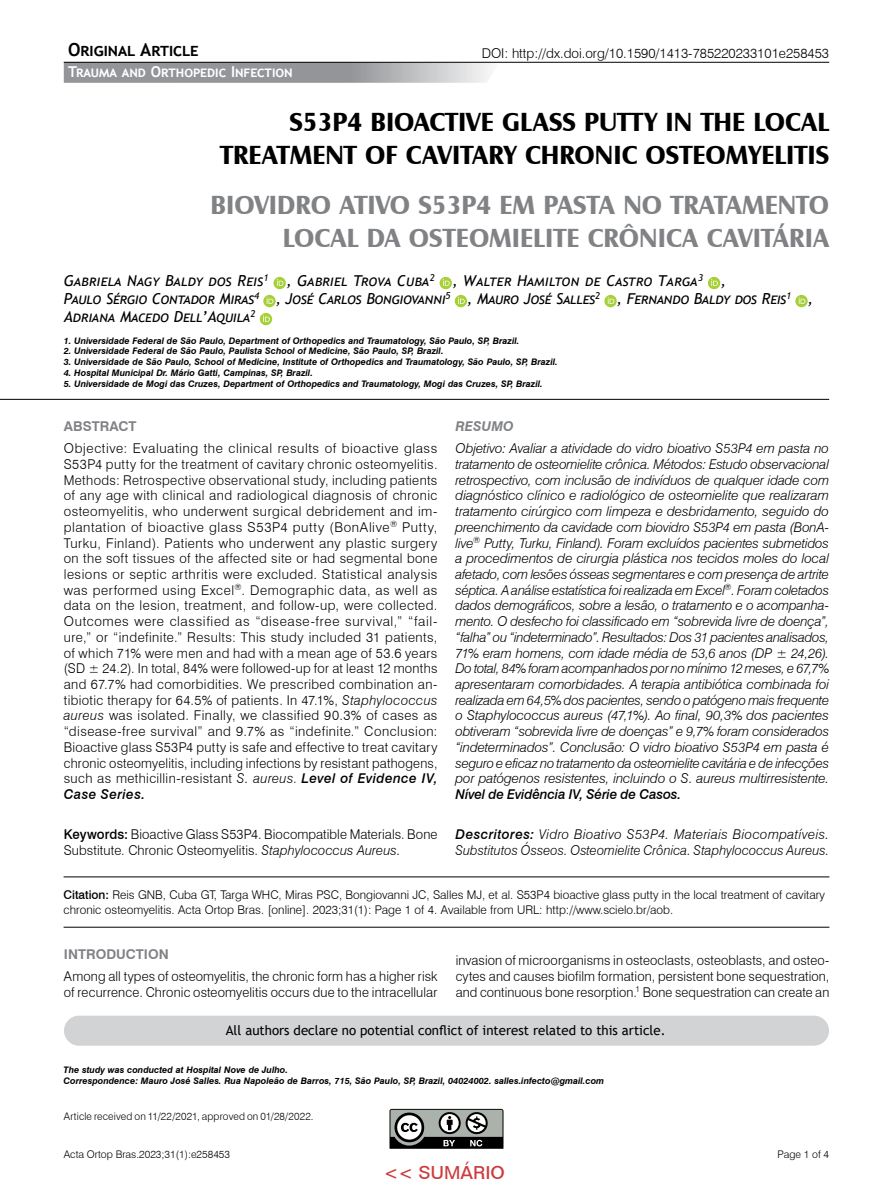
<style>
.page{position:relative;width:893px;height:1191px;background:#fff}
.page>*{position:absolute;margin:0;border:0;box-sizing:border-box;transform-origin:0 0}
.t1{font:700 27px/33px "Castle T";color:#000;text-align:right}
.t2{font:700 27px/33px "Castle T";color:#808285;text-align:right}
.t3{font:700 18px "Trebuchet MS";color:#000}
.t4{font:500 18px "Folio BT";color:#cd3c3d}
.t5{font:italic 15px/18px "Trebuchet MS";letter-spacing:-.01em;color:#000}
.t6{font:700 15px "Trebuchet MS";color:#fff}
.t7{font:300 13.5px/15.8px "Swiss 721 BT";letter-spacing:.01em;color:#000;text-align:justify}
.t8{font:italic 300 13.5px/15.8px "Swiss 721 BT";letter-spacing:.005em;color:#000;text-align:justify}
.t9{font:13.5px "Trebuchet MS";color:#000}
.t10{font:italic 500 13.5px "Swiss 721 BT";letter-spacing:-.01em;color:#000}
.t11{font:700 13.5px "Swiss 721 BT";color:#808285}
.t12{font:italic 700 13.5px "Swiss 721 BT";color:#808285}
.t13{font:300 12px/15px "Swiss 721 BT";color:#000}
.t14{font:300 10.5px "Swiss 721 BT";letter-spacing:.005em;color:#000}
.t15{font:italic 700 9px/10.8px "Swiss 721 BT";color:#000}
.s1{font-style:italic}
.s2{font-weight:500;font-style:italic}
.s3{font-weight:500}
</style>
<div class="page">
<svg style="left:64px;top:63px;width:425px;height:20px;background:#a3a5a7"></svg>
<svg style="left:389px;top:1108px;width:114px;height:40px;background:#777a77"></svg>
<hr style="left:64px;top:62px;width:765px;height:1px;background:#000">
<hr style="left:64px;top:876px;width:765px;height:1px;background:#000">
<hr style="left:64px;top:926px;width:765px;height:1px;background:#000">
<div style="left:64px;top:1015px;width:765px;height:30px;background:#d1d3d4;border-radius:15px"></div>
<svg style="left:273px;top:277px;width:13px;height:12px"></svg>
<svg style="left:277px;top:279px;width:6px;height:7px"></svg>
<div style="left:440px;top:277px;width:12px;height:12px;background:#a6cf38;border-radius:50%"></div>
<svg style="left:443px;top:279px;width:7px;height:7px"></svg>
<div style="left:708px;top:277px;width:12px;height:12px;background:#a6cf38;border-radius:50%"></div>
<svg style="left:711px;top:279px;width:7px;height:7px"></svg>
<svg style="left:263px;top:295px;width:13px;height:12px"></svg>
<svg style="left:267px;top:297px;width:6px;height:7px"></svg>
<div style="left:455px;top:295px;width:12px;height:12px;background:#a6cf38;border-radius:50%"></div>
<svg style="left:458px;top:297px;width:7px;height:7px"></svg>
<svg style="left:604px;top:295px;width:13px;height:12px"></svg>
<svg style="left:608px;top:297px;width:6px;height:7px"></svg>
<svg style="left:795px;top:295px;width:13px;height:12px"></svg>
<svg style="left:799px;top:297px;width:6px;height:7px"></svg>
<div style="left:260px;top:313px;width:12px;height:12px;background:#a6cf38;border-radius:50%"></div>
<svg style="left:263px;top:315px;width:7px;height:7px"></svg>
<hr style="left:0;top:399px;width:829px;height:1px;background:#000">
<h2 class="t3" style="left:68px;top:39px;width:132px">Original Article</h2>
<p class="t6" style="left:68px;top:63px;width:226px">Trauma and Orthopedic Infection</p>
<p class="t7" style="left:482px;top:46px;width:349px">DOI: http://dx.doi.org/10.1590/1413-785220233101e258453</p>
<h1 class="t1" style="left:220px;top:105px;width:611px">S53P4 BIOACTIVE GLASS PUTTY IN THE LOCAL<br>TREATMENT OF CAVITARY CHRONIC OSTEOMYELITIS</h1>
<h1 class="t2" style="left:211px;top:188px;width:620px">BIOVIDRO ATIVO S53P4 EM PASTA NO TRATAMENTO<br>LOCAL DA OSTEOMIELITE CRÔNICA CAVITÁRIA</h1>
<p class="t5" style="left:64px;top:272px;width:751px">Gabriela Nagy Baldy dos Reis<sup>1</sup> , Gabriel Trova Cuba<sup>2</sup> , Walter Hamilton de Castro Targa<sup>3</sup> ,<br>Paulo Sérgio Contador Miras<sup>4</sup> , José Carlos Bongiovanni<sup>5</sup> , Mauro José Salles<sup>2</sup> , Fernando Baldy dos Reis<sup>1</sup> ,<br>Adriana Macedo Dell’Aquila<sup>2</sup></p>
<p class="t15" style="left:64px;top:335px;width:457px">1. Universidade Federal de São Paulo, Department of Orthopedics and Traumatology, São Paulo, SP, Brazil.</p>
<p class="t15" style="left:64px;top:346px;width:381px">2. Universidade Federal de São Paulo, Paulista School of Medicine, São Paulo, SP, Brazil.</p>
<p class="t15" style="left:64px;top:356px;width:495px">3. Universidade de São Paulo, School of Medicine, Institute of Orthopedics and Traumatology, São Paulo, SP, Brazil.</p>
<p class="t15" style="left:64px;top:367px;width:251px">4. Hospital Municipal Dr. Mário Gatti, Campinas, SP, Brazil.</p>
<p class="t15" style="left:64px;top:378px;width:480px">5. Universidade de Mogi das Cruzes, Department of Orthopedics and Traumatology, Mogi das Cruzes, SP, Brazil.</p>
<p class="t11" style="left:64px;top:418px;width:74px">ABSTRACT</p>
<p class="t7" style="left:64px;top:440px;width:375px">Objective: Evaluating the clinical results of bioactive glass S53P4 putty for the treatment of cavitary chronic osteomyelitis.<br>Methods: Retrospective observational study, including patients of any age with clinical and radiological diagnosis of chronic osteomyelitis, who underwent surgical debridement and im&shy;plantation of bioactive glass S53P4 putty (BonAlive<sup>®</sup> Putty, Turku, Finland). Patients who underwent any plastic surgery on the soft tissues of the affected site or had segmental bone lesions or septic arthritis were excluded. Statistical analysis was performed using Excel<sup>®</sup>. Demographic data, as well as data on the lesion, treatment, and follow-up, were collected.<br>Outcomes were classified as “disease-free survival,” “fail&shy;ure,” or “indefinite.” Results: This study included 31 patients, of which 71% were men and had with a mean age of 53.6 years (SD ± 24.2). In total, 84% were followed-up for at least 12 months and 67.7% had comorbidities. We prescribed combination an&shy;tibiotic therapy for 64.5% of patients. In 47.1%, <span class="s1">Staphylococcus aureus</span> was isolated. Finally, we classified 90.3% of cases as “disease-free survival” and 9.7% as “indefinite.” Conclusion:<br>Bioactive glass S53P4 putty is safe and effective to treat cavitary chronic osteomyelitis, including infections by resistant pathogens, such as methicillin-resistant <span class="s1">S. aureus</span>. <span class="s2">Level of Evidence IV, Case Series.</span></p>
<p class="t7" style="left:64px;top:825px;width:375px;line-height:16.5px"><span class="s3">Keywords:</span> Bioactive Glass S53P4. Biocompatible Materials. Bone<br>Substitute. Chronic Osteomyelitis. <span class="s1">Staphylococcus Aureus.</span></p>
<p class="t12" style="left:455px;top:418px;width:60px">RESUMO</p>
<p class="t8" style="left:455px;top:440px;width:375px">Objetivo: Avaliar a atividade do vidro bioativo S53P4 em pasta no tratamento de osteomielite crônica. Métodos: Estudo observacional retrospectivo, com inclusão de indivíduos de qualquer idade com diagnóstico clínico e radiológico de osteomielite que realizaram tratamento cirúrgico com limpeza e desbridamento, seguido do preenchimento da cavidade com biovidro S53P4 em pasta (BonA&shy;live<sup>®</sup> Putty, Turku, Finland). Foram excluídos pacientes submetidos a procedimentos de cirurgia plástica nos tecidos moles do local afetado, com lesões ósseas segmentares e com presença de artrite séptica. A análise estatística foi realizada em Excel<sup>®</sup>. Foram coletados dados demográficos, sobre a lesão, o tratamento e o acompanha&shy;mento. O desfecho foi classificado em “sobrevida livre de doença”, “falha” ou “indeterminado”. Resultados: Dos 31 pacientes analisados, 71% eram homens, com idade média de 53,6 anos (DP ± 24,26).<br>Do total, 84% foram acompanhados por no mínimo 12 meses, e 67,7% apresentaram comorbidades. A terapia antibiótica combinada foi realizada em 64,5% dos pacientes, sendo o patógeno mais frequente o Staphylococcus aureus (47,1%). Ao final, 90,3% dos pacientes obtiveram “sobrevida livre de doenças” e 9,7% foram considerados “indeterminados”. Conclusão: O vidro bioativo S53P4 em pasta é seguro e eficaz no tratamento da osteomielite cavitária e de infecções por patógenos resistentes, incluindo o S. aureus multirresistente.</p>
<p class="t10" style="left:455px;top:786px;width:227px">Nível de Evidência IV, Série de Casos.</p>
<p class="t8" style="left:455px;top:825px;width:375px;line-height:16.5px"><span class="s3">Descritores:</span> Vidro Bioativo S53P4. Materiais Biocompatíveis.<br>Substitutos Ósseos. Osteomielite Crônica. Staphylococcus Aureus.</p>
<p class="t13" style="left:64px;top:887px;width:763px"><span class="s3">Citation:</span> Reis GNB, Cuba GT, Targa WHC, Miras PSC, Bongiovanni JC, Salles MJ, et al. S53P4 bioactive glass putty in the local treatment of cavitary chronic osteomyelitis. Acta Ortop Bras. [online]. 2023;31(1): Page 1 of 4. Available from URL: http://www.scielo.br/aob.</p>
<p class="t11" style="left:64px;top:946px;width:106px">INTRODUCTION</p>
<p class="t7" style="left:64px;top:968px;width:375px">Among all types of osteomyelitis, the chronic form has a higher risk of recurrence. Chronic osteomyelitis occurs due to the intracellular</p>
<p class="t7" style="left:456px;top:952px;width:375px">invasion of microorganisms in osteoclasts, osteoblasts, and osteo&shy;cytes and causes biofilm formation, persistent bone sequestration, and continuous bone resorption.<sup>1</sup> Bone sequestration can create an</p>
<p class="t9" style="left:226px;top:1022px;width:441px">All authors declare no potential conflict of interest related to this article.</p>
<p class="t15" style="left:64px;top:1064px;width:542px">The study was conducted at Hospital Nove de Julho.<br>Correspondence: Mauro José Salles. Rua Napoleão de Barros, 715, São Paulo, SP, Brazil, 04024002. salles.infecto@gmail.com</p>
<p class="t14" style="left:64px;top:1109px;width:251px">Article received on 11/22/2021, approved on 01/28/2022.</p>
<p class="t14" style="left:64px;top:1147px;width:168px">Acta Ortop Bras.2023;31(1):e258453</p>
<h2 class="t4" style="left:384px;top:1162px;width:123px">&lt;&lt; SUMÁRIO</h2>
<p class="t14" style="left:778px;top:1147px;width:53px">Page 1 of 4</p>
</div>
